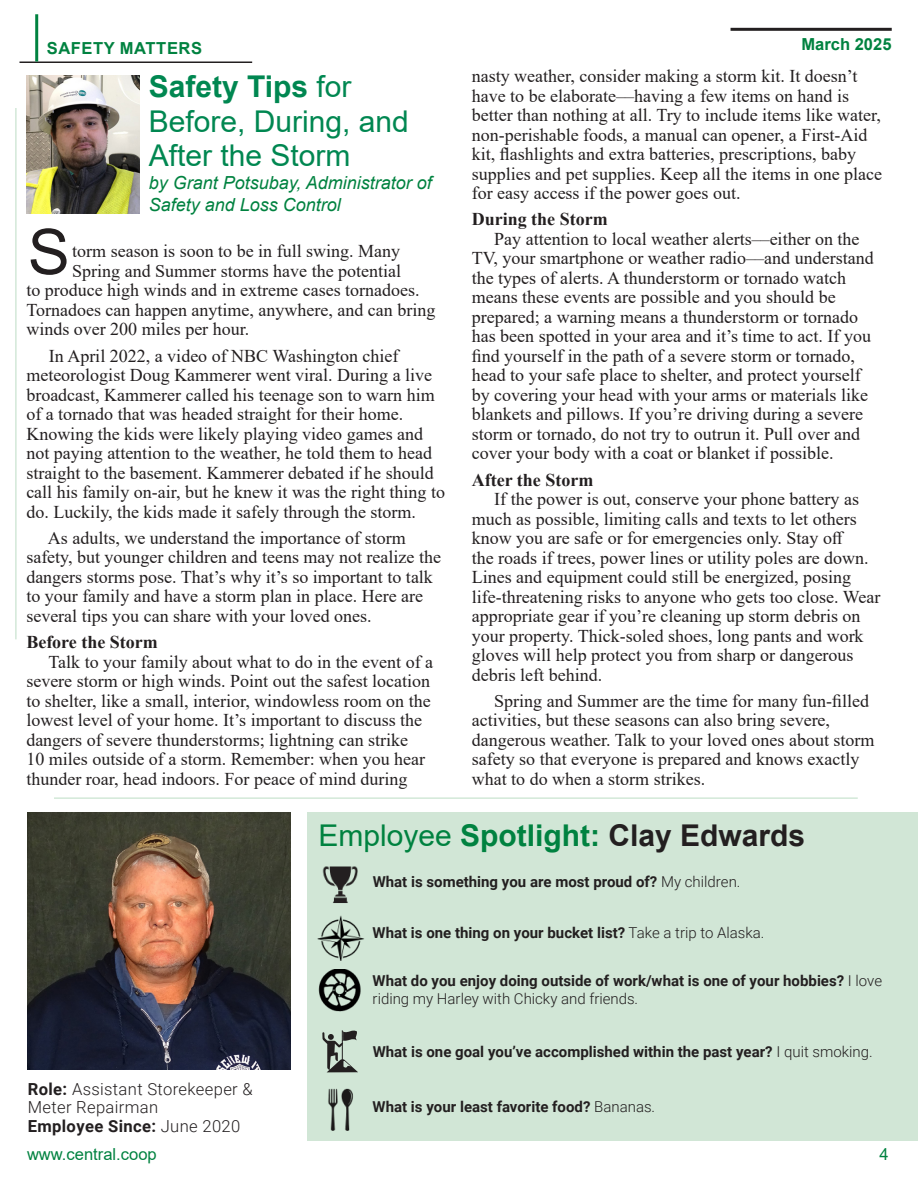
<style>
.page{position:relative;width:918px;height:1188px;background:#fff}
.page>*{position:absolute;margin:0;border:0;box-sizing:border-box;transform-origin:0 0}
.t1{font:63px "Arial";color:#231f20}
.t2{font:30px/34.5px "Arial";color:#008751}
.t3{font:700 30px "Arial";color:#231f20}
.t4{font:18px/19.5px "Times New Roman";color:#231f20}
.t5{font:italic 18px/22.5px "Arial";color:#008240}
.t6{font:700 18px "Times New Roman";color:#231f20}
.t7{font:300 16.65px/18px "Roboto";letter-spacing:.02em;color:#231f20}
.t8{font:700 16.65px "Roboto";letter-spacing:.02em;color:#231f20}
.t9{font:16.5px "Arial";color:#008240}
.t10{font:700 16.5px "Arial";letter-spacing:.035em;color:#008240}
.t11{font:700 16.5px "Arial";color:#008240}
.t12{font:700 15px/18px "Roboto";color:#231f20}
.s1{font-weight:700}
.s2{font-weight:400;color:#008240}
.s3{color:#008240}
.s4{font-weight:300}
</style>
<div class="page">
<hr style="left:731px;top:28px;width:161px;height:3px;background:#231f20">
<hr style="left:20px;top:62px;width:232px;height:1px;background:#231f20">
<hr style="left:35px;top:14px;width:3px;height:48px;background:#008240">
<div style="left:308px;top:812px;width:610px;height:329px;background:#d1e6d6"></div>
<img style="left:26px;top:75px;width:114px;height:139px">
<hr style="left:15px;top:108px;width:2px;height:531px;background:#d2e8d8">
<hr style="left:54px;top:797px;width:804px;height:2px;background:#d2e8d8">
<svg style="left:322px;top:1030px;width:36px;height:42px"></svg>
<img style="left:28px;top:812px;width:263px;height:257px">
<img style="left:328px;top:1088px;width:25px;height:43px">
<img style="left:322px;top:866px;width:36px;height:37px">
<img style="left:317px;top:916px;width:48px;height:45px">
<img style="left:318px;top:970px;width:43px;height:42px">
<p class="t10" style="left:47px;top:37px;width:157px">SAFETY MATTERS</p>
<p class="t11" style="left:801px;top:32px;width:92px">March 2025</p>
<p class="t2" style="left:149px;top:69px;width:262px"><span class="s1">Safety Tips</span> for<br>Before, During, and<br>After the Storm</p>
<p class="t5" style="left:149px;top:171px;width:285px">by Grant Potsubay, Administrator of<br>Safety and Loss Control</p>
<p class="t1" style="left:28px;top:209px;width:44px">S</p>
<p class="t4" style="left:72px;top:241px;width:329px">torm season is soon to be in full swing. Many</p>
<p class="t4" style="left:72px;top:261px;width:330px">Spring and Summer storms have the potential</p>
<p class="t4" style="left:26px;top:280px;width:395px">to produce high winds and in extreme cases tornadoes.</p>
<p class="t4" style="left:26px;top:300px;width:411px">Tornadoes can happen anytime, anywhere, and can bring</p>
<p class="t4" style="left:26px;top:319px;width:224px">winds over 200 miles per hour.</p>
<p class="t4" style="left:26px;top:345px;width:420px;text-indent:22px">In April 2022, a video of NBC Washington chief meteorologist Doug Kammerer went viral. During a live broadcast, Kammerer called his teenage son to warn him of a tornado that was headed straight for their home.<br>Knowing the kids were likely playing video games and not paying attention to the weather, he told them to head straight to the basement. Kammerer debated if he should call his family on-air, but he knew it was the right thing to do. Luckily, the kids made it safely through the storm.</p>
<p class="t4" style="left:26px;top:528px;width:416px;text-indent:22px">As adults, we understand the importance of storm safety, but younger children and teens may not realize the dangers storms pose. That’s why it’s so important to talk to your family and have a storm plan in place. Here are several tips you can share with your loved ones.</p>
<p class="t6" style="left:26px;top:629px;width:133px">Before the Storm</p>
<p class="t4" style="left:26px;top:651px;width:408px;text-indent:22px">Talk to your family about what to do in the event of a severe storm or high winds. Point out the safest location to shelter, like a small, interior, windowless room on the lowest level of your home. It’s important to discuss the dangers of severe thunderstorms; lightning can strike<br>10 miles outside of a storm. Remember: when you hear thunder roar, head indoors. For peace of mind during</p>
<p class="t4" style="left:472px;top:66px;width:412px">nasty weather, consider making a storm kit. It doesn’t have to be elaborate––having a few items on hand is better than nothing at all. Try to include items like water, non-perishable foods, a manual can opener, a First-Aid kit, flashlights and extra batteries, prescriptions, baby supplies and pet supplies. Keep all the items in one place for easy access if the power goes out.</p>
<p class="t6" style="left:472px;top:206px;width:137px">During the Storm</p>
<p class="t4" style="left:472px;top:229px;width:404px;text-indent:22px">Pay attention to local weather alerts––either on the TV, your smartphone or weather radio––and understand the types of alerts. A thunderstorm or tornado watch means these events are possible and you should be prepared; a warning means a thunderstorm or tornado has been spotted in your area and it’s time to act. If you find yourself in the path of a severe storm or tornado, head to your safe place to shelter, and protect yourself by covering your head with your arms or materials like blankets and pillows. If you’re driving during a severe storm or tornado, do not try to outrun it. Pull over and cover your body with a coat or blanket if possible.</p>
<p class="t6" style="left:472px;top:467px;width:123px">After the Storm</p>
<p class="t4" style="left:472px;top:489px;width:410px;text-indent:22px">If the power is out, conserve your phone battery as much as possible, limiting calls and texts to let others know you are safe or for emergencies only. Stay off<br>the roads if trees, power lines or utility poles are down.<br>Lines and equipment could still be energized, posing life-threatening risks to anyone who gets too close. Wear appropriate gear if you’re cleaning up storm debris on your property. Thick-soled shoes, long pants and work gloves will help protect you from sharp or dangerous debris left behind.</p>
<p class="t4" style="left:472px;top:691px;width:404px;text-indent:22px">Spring and Summer are the time for many fun-filled activities, but these seasons can also bring severe, dangerous weather. Talk to your loved ones about storm safety so that everyone is prepared and knows exactly what to do when a storm strikes.</p>
<p class="t3" style="left:319px;top:814px;width:488px"><span class="s2">Employee</span> <span class="s3">Spotlight:</span> Clay Edwards</p>
<p class="t12" style="left:373px;top:872px;width:369px">What is something you are most proud of? <span class="s4">My children.</span></p>
<p class="t12" style="left:373px;top:923px;width:393px">What is one thing on your bucket list? <span class="s4">Take a trip to Alaska.</span></p>
<p class="t12" style="left:373px;top:971px;width:511px">What do you enjoy doing outside of work/what is one of your hobbies? <span class="s4">I love riding my Harley with Chicky and friends.</span></p>
<p class="t7" style="left:28px;top:1079px;width:226px"><span class="s1">Role:</span> Assistant Storekeeper &amp;<br>Meter Repairman</p>
<p class="t8" style="left:28px;top:1114px;width:214px">Employee Since: <span class="s4">June 2020</span></p>
<p class="t12" style="left:373px;top:1042px;width:501px">What is one goal you’ve accomplished within the past year? <span class="s4">I quit smoking.</span></p>
<p class="t12" style="left:373px;top:1097px;width:284px">What is your least favorite food? <span class="s4">Bananas.</span></p>
<p class="t9" style="left:27px;top:1142px;width:131px">www.central.coop</p>
<p class="t9" style="left:880px;top:1142px;width:11px">4</p>
</div>
